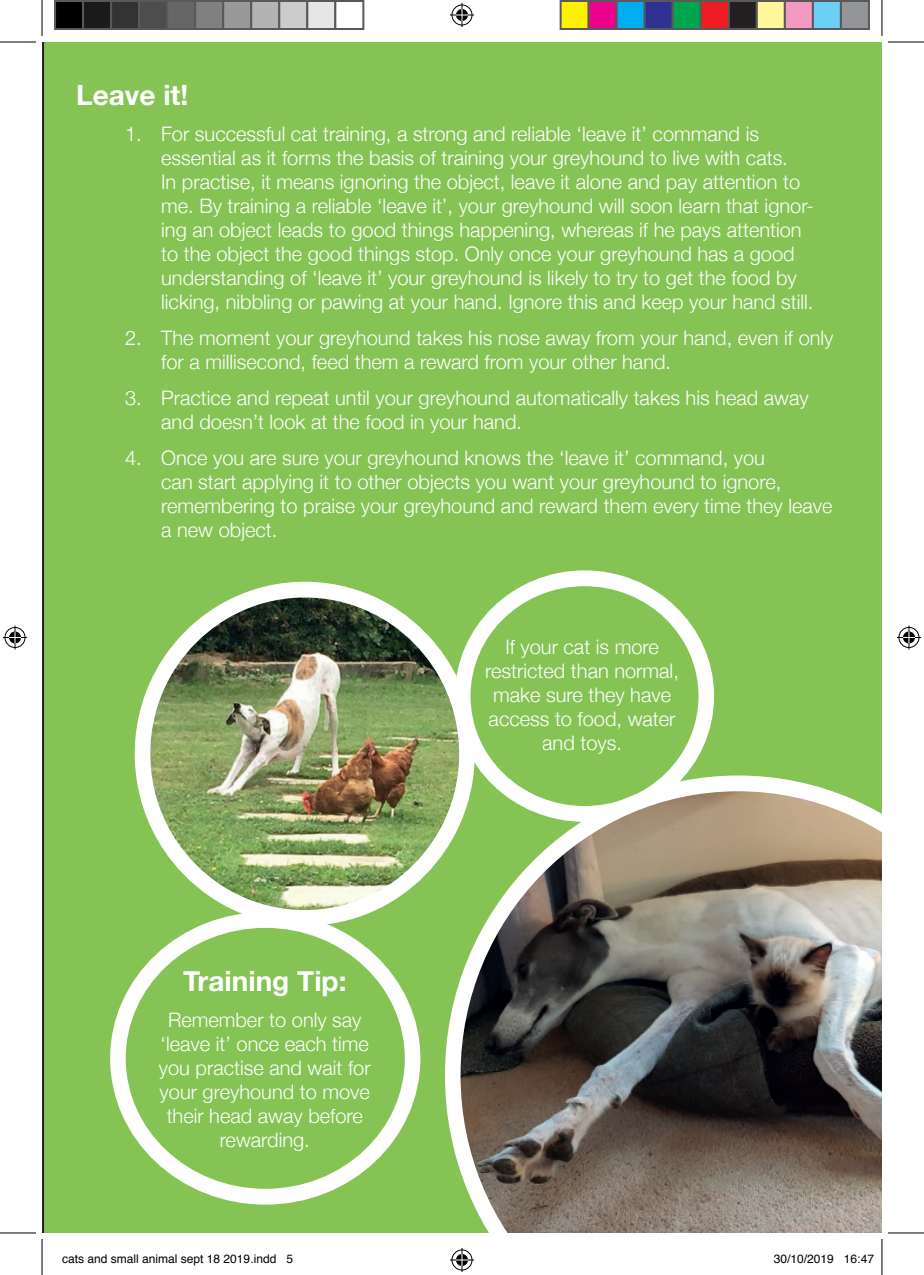
<style>
.page{position:relative;width:924px;height:1275px;background:#fff}
.page>*{position:absolute;margin:0;border:0;box-sizing:border-box;transform-origin:0 0}
.t1{font:700 28px "Helvetica Neue";color:#fff}
.t2{font:300 20px/24px "Helvetica Neue";color:#fff}
.t3{font:12px "Helvetica";color:#000}
</style>
<div class="page">
<div style="left:42px;top:42px;width:839px;height:1191px;background:#86c355"></div>
<div style="left:454px;top:570px;width:259px;height:251px;border:16px solid #fff;border-radius:50%"></div>
<svg style="left:444px;top:775px;width:437px;height:458px;background:#787766"></svg>
<img style="left:148px;top:589px;width:318px;height:329px">
<div style="left:135px;top:582px;width:339px;height:343px;border:16px solid #fff;border-radius:50%"></div>
<div style="left:110px;top:912px;width:310px;height:292px;border:16px solid #fff;border-radius:50%"></div>
<hr style="left:0;top:42px;width:36px;height:1px;background:#000">
<hr style="left:887px;top:42px;width:36px;height:1px;background:#000">
<hr style="left:0;top:1232px;width:36px;height:1px;background:#000">
<hr style="left:887px;top:1232px;width:36px;height:1px;background:#000">
<hr style="left:42px;top:0;width:1px;height:36px;background:#000">
<hr style="left:42px;top:1239px;width:1px;height:36px;background:#000">
<hr style="left:881px;top:0;width:1px;height:36px;background:#000">
<hr style="left:881px;top:1239px;width:1px;height:36px;background:#000">
<svg style="left:450px;top:3px;width:24px;height:24px"></svg>
<svg style="left:450px;top:1248px;width:24px;height:24px"></svg>
<svg style="left:3px;top:625px;width:24px;height:24px"></svg>
<svg style="left:897px;top:625px;width:23px;height:24px"></svg>
<div style="left:55px;top:1px;width:28px;height:28px;background:#000"></div>
<div style="left:54px;top:0;width:30px;height:30px;border:2px solid #595959"></div>
<div style="left:83px;top:1px;width:28px;height:28px;background:#1a1a1a"></div>
<div style="left:82px;top:0;width:30px;height:30px;border:2px solid #595959"></div>
<div style="left:111px;top:1px;width:28px;height:28px;background:#333"></div>
<div style="left:110px;top:0;width:30px;height:30px;border:2px solid #595959"></div>
<div style="left:139px;top:1px;width:28px;height:28px;background:#4d4d4d"></div>
<div style="left:138px;top:0;width:30px;height:30px;border:2px solid #595959"></div>
<div style="left:167px;top:1px;width:28px;height:28px;background:#666"></div>
<div style="left:166px;top:0;width:30px;height:30px;border:2px solid #595959"></div>
<div style="left:195px;top:1px;width:28px;height:28px;background:#808080"></div>
<div style="left:194px;top:0;width:30px;height:30px;border:2px solid #595959"></div>
<div style="left:223px;top:1px;width:28px;height:28px;background:#999"></div>
<div style="left:222px;top:0;width:30px;height:30px;border:2px solid #595959"></div>
<div style="left:251px;top:1px;width:28px;height:28px;background:#b3b3b3"></div>
<div style="left:250px;top:0;width:30px;height:30px;border:2px solid #595959"></div>
<div style="left:279px;top:1px;width:28px;height:28px;background:#ccc"></div>
<div style="left:278px;top:0;width:30px;height:30px;border:2px solid #595959"></div>
<div style="left:307px;top:1px;width:28px;height:28px;background:#e6e6e6"></div>
<div style="left:306px;top:0;width:30px;height:30px;border:2px solid #595959"></div>
<div style="left:334px;top:0;width:30px;height:30px;border:2px solid #595959"></div>
<div style="left:560px;top:1px;width:28px;height:28px;background:#fff101"></div>
<div style="left:559px;top:0;width:30px;height:30px;border:2px solid #595959"></div>
<div style="left:588px;top:1px;width:28px;height:28px;background:#ed028c"></div>
<div style="left:587px;top:0;width:30px;height:30px;border:2px solid #595959"></div>
<div style="left:616px;top:1px;width:28px;height:28px;background:#00aeef"></div>
<div style="left:615px;top:0;width:30px;height:30px;border:2px solid #595959"></div>
<div style="left:644px;top:1px;width:28px;height:28px;background:#2e3092"></div>
<div style="left:643px;top:0;width:30px;height:30px;border:2px solid #595959"></div>
<div style="left:672px;top:1px;width:28px;height:28px;background:#00a54f"></div>
<div style="left:671px;top:0;width:30px;height:30px;border:2px solid #595959"></div>
<div style="left:700px;top:1px;width:28px;height:28px;background:#ee1d23"></div>
<div style="left:699px;top:0;width:30px;height:30px;border:2px solid #595959"></div>
<div style="left:728px;top:1px;width:28px;height:28px;background:#231f20"></div>
<div style="left:727px;top:0;width:30px;height:30px;border:2px solid #595959"></div>
<div style="left:756px;top:1px;width:28px;height:28px;background:#fff79a"></div>
<div style="left:755px;top:0;width:30px;height:30px;border:2px solid #595959"></div>
<div style="left:784px;top:1px;width:28px;height:28px;background:#f499c2"></div>
<div style="left:783px;top:0;width:30px;height:30px;border:2px solid #595959"></div>
<div style="left:812px;top:1px;width:28px;height:28px;background:#6bcff6"></div>
<div style="left:811px;top:0;width:30px;height:30px;border:2px solid #595959"></div>
<div style="left:840px;top:1px;width:28px;height:28px;background:#939598"></div>
<div style="left:839px;top:0;width:30px;height:30px;border:2px solid #595959"></div>
<h1 class="t1" style="left:76px;top:73px;width:114px">Leave it!</h1>
<p class="t2" style="left:161px;top:121px;width:654px;text-indent:-36px">1. For successful cat training, a strong and reliable ‘leave it’ command is essential as it forms the basis of training your greyhound to live with cats.<br>In practise, it means ignoring the object, leave it alone and pay attention to me. By training a reliable ‘leave it’, your greyhound will soon learn that ignor&shy;ing an object leads to good things happening, whereas if he pays attention to the object the good things stop. Only once your greyhound has a good understanding of ‘leave it’ your greyhound is likely to try to get the food by licking, nibbling or pawing at your hand. Ignore this and keep your hand still.</p>
<p class="t2" style="left:161px;top:325px;width:673px;text-indent:-36px">2. The moment your greyhound takes his nose away from your hand, even if only for a millisecond, feed them a reward from your other hand.</p>
<p class="t2" style="left:161px;top:385px;width:648px;text-indent:-36px">3. Practice and repeat until your greyhound automatically takes his head away and doesn’t look at the food in your hand.</p>
<p class="t2" style="left:161px;top:445px;width:672px;text-indent:-36px">4. Once you are sure your greyhound knows the ‘leave it’ command, you<br>can start applying it to other objects you want your greyhound to ignore, remembering to praise your greyhound and reward them every time they leave a new object.</p>
<h1 class="t1" style="left:183px;top:959px;width:165px">Training Tip:</h1>
<p class="t2" style="left:159px;top:1006px;width:213px;text-align:center">Remember to only say ‘leave it’ once each time you practise and wait for your greyhound to move their head away before rewarding.</p>
<p class="t2" style="left:485px;top:633px;width:195px;text-align:center">If your cat is more restricted than normal, make sure they have access to food, water and toys.</p>
<p class="t3" style="left:62px;top:1249px;width:232px">cats and small animal sept 18 2019.indd 5</p>
<p class="t3" style="left:773px;top:1249px;width:102px">30/10/2019 16:47</p>
</div>
